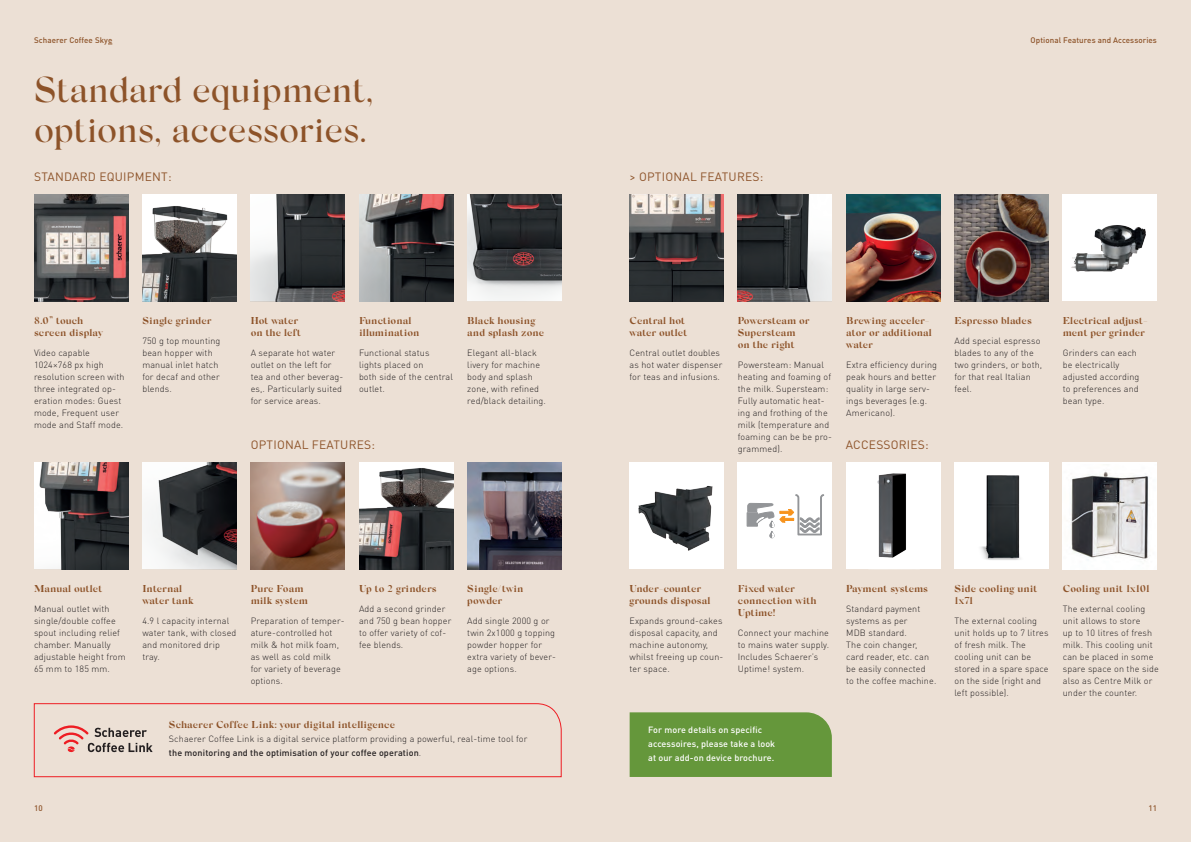
<style>
.page{position:relative;width:1191px;height:842px;background:#ece0d5}
.page>*{position:absolute;margin:0;border:0;box-sizing:border-box;transform-origin:0 0}
.t1{font:500 36px/40px "Silk Serif";color:#8d5329}
.t2{font:12px "DIN Pro";letter-spacing:.02em;color:#8d5329}
.t3{font:700 10px/12px "Silk Serif";letter-spacing:.015em;color:#8d5329}
.t4{font:300 9px/12px "DIN Pro";letter-spacing:.015em;color:#231f20}
.t5{font:500 9px/14px "DIN Pro";letter-spacing:.01em;color:#fff}
.t6{font:500 8px "DIN Pro";letter-spacing:.01em;color:#8d5329}
.s1{font-weight:500}
</style>
<div class="page">
<img style="left:142px;top:195px;width:94px;height:106px">
<div style="left:1062px;top:195px;width:95px;height:106px;background:#fff"></div>
<img style="left:1071px;top:225px;width:75px;height:47px">
<img style="left:846px;top:195px;width:94px;height:106px">
<img style="left:142px;top:463px;width:94px;height:106px">
<img style="left:954px;top:195px;width:94px;height:106px">
<div style="left:629px;top:463px;width:94px;height:106px;background:#fff"></div>
<img style="left:638px;top:486px;width:75px;height:65px">
<img style="left:251px;top:463px;width:94px;height:106px">
<img style="left:359px;top:195px;width:94px;height:106px">
<img style="left:359px;top:463px;width:94px;height:106px">
<img style="left:251px;top:195px;width:94px;height:106px">
<img style="left:34px;top:195px;width:94px;height:106px">
<img style="left:738px;top:195px;width:94px;height:106px">
<img style="left:34px;top:463px;width:94px;height:106px">
<img style="left:629px;top:195px;width:94px;height:106px">
<img style="left:467px;top:195px;width:94px;height:106px">
<div style="left:738px;top:463px;width:94px;height:106px;background:#fff"></div>
<svg style="left:746px;top:494px;width:78px;height:44px"></svg>
<img style="left:1062px;top:465px;width:95px;height:104px">
<img style="left:467px;top:463px;width:94px;height:106px">
<svg style="left:34px;top:703px;width:528px;height:74px"></svg>
<div style="left:846px;top:463px;width:94px;height:106px;background:#fff"></div>
<img style="left:877px;top:473px;width:29px;height:85px">
<div style="left:954px;top:463px;width:94px;height:106px;background:#fff"></div>
<img style="left:980px;top:475px;width:41px;height:85px">
<div style="left:629px;top:712px;width:203px;height:65px;background:#65973b"></div>
<p class="t6" style="left:34px;top:35px;width:80px">Schaerer Coffee Skye</p>
<h1 class="t1" style="left:34px;top:70px;width:341px">Standard equipment, options, accessories.</h1>
<h2 class="t2" style="left:34px;top:168px;width:139px">STANDARD EQUIPMENT:</h2>
<h2 class="t2" style="left:629px;top:168px;width:135px">&gt; OPTIONAL FEATURES:</h2>
<p class="t6" style="left:1030px;top:35px;width:128px">Optional Features and Accessories</p>
<p class="t3" style="left:34px;top:315px;width:70px">8.0” touch screen display</p>
<p class="t4" style="left:34px;top:347px;width:92px">Video capable<br>1024×768 px high resolution screen with three integrated op&shy;eration modes: Guest mode, Frequent user mode and Staff mode.</p>
<p class="t3" style="left:142px;top:315px;width:71px">Single grinder</p>
<p class="t4" style="left:142px;top:335px;width:80px">750 g top mounting bean hopper with manual inlet hatch for decaf and other blends.</p>
<p class="t3" style="left:359px;top:315px;width:62px">Functional illumination</p>
<p class="t4" style="left:359px;top:347px;width:96px">Functional status lights placed on<br>both side of the central outlet.</p>
<p class="t3" style="left:467px;top:315px;width:78px">Black housing and splash zone</p>
<p class="t4" style="left:467px;top:347px;width:80px">Elegant all-black livery for machine body and splash zone, with refined red/black detailing.</p>
<p class="t3" style="left:629px;top:315px;width:59px">Central hot water outlet</p>
<p class="t4" style="left:629px;top:347px;width:94px">Central outlet doubles as hot water dispenser for teas and infusions.</p>
<p class="t3" style="left:846px;top:315px;width:87px">Brewing acceler&shy;ator or additional water</p>
<p class="t4" style="left:846px;top:359px;width:92px">Extra efficiency during peak hours and better quality in large serv&shy;ings beverages (e.g.<br>Americano).</p>
<p class="t3" style="left:738px;top:315px;width:73px">Powersteam or<br>Supersteam on the right</p>
<p class="t4" style="left:738px;top:359px;width:96px">Powersteam: Manual heating and foaming of the milk. Supersteam:<br>Fully automatic heat&shy;ing and frothing of the milk (temperature and foaming can be be pro&shy;grammed).</p>
<p class="t3" style="left:251px;top:315px;width:52px">Hot water on the left</p>
<p class="t4" style="left:251px;top:347px;width:94px">A separate hot water outlet on the left for tea and other beverag&shy;es,. Particularly suited for service areas.</p>
<h2 class="t2" style="left:251px;top:436px;width:126px">OPTIONAL FEATURES:</h2>
<h2 class="t2" style="left:845px;top:436px;width:85px">ACCESSORIES:</h2>
<p class="t3" style="left:954px;top:315px;width:79px">Espresso blades</p>
<p class="t4" style="left:954px;top:335px;width:89px">Add special espresso blades to any of the two grinders, or both, for that real Italian feel.</p>
<p class="t3" style="left:1062px;top:315px;width:87px">Electrical adjust&shy;ment per grinder</p>
<p class="t4" style="left:1062px;top:347px;width:78px">Grinders can each be electrically adjusted according to preferences and bean type.</p>
<p class="t3" style="left:34px;top:583px;width:70px">Manual outlet</p>
<p class="t4" style="left:34px;top:603px;width:93px">Manual outlet with single/double coffee spout including relief chamber. Manually adjustable height from<br>65 mm to 185 mm.</p>
<p class="t3" style="left:142px;top:583px;width:53px">Internal water tank</p>
<p class="t4" style="left:142px;top:615px;width:96px">4.9 l capacity internal water tank, with closed and monitored drip tray.</p>
<p class="t3" style="left:251px;top:583px;width:59px">Pure Foam milk system</p>
<p class="t4" style="left:251px;top:615px;width:96px">Preparation of temper&shy;ature-controlled hot milk &amp; hot milk foam, as well as cold milk<br>for variety of beverage options.</p>
<p class="t3" style="left:359px;top:583px;width:79px">Up to 2 grinders</p>
<p class="t4" style="left:359px;top:603px;width:94px">Add a second grinder and 750 g bean hopper to offer variety of cof&shy;fee blends.</p>
<p class="t3" style="left:467px;top:583px;width:58px">Single/twin powder</p>
<p class="t4" style="left:467px;top:615px;width:90px">Add single 2000 g or twin 2x1000 g topping powder hopper for extra variety of bever&shy;age options.</p>
<p class="t3" style="left:169px;top:719px;width:228px">Schaerer Coffee Link: your digital intelligence</p>
<p class="t4" style="left:169px;top:732px;width:360px;line-height:14px">Schaerer Coffee Link is a digital service platform providing a powerful, real-time tool for <span class="s1">the monitoring and the optimisation of your coffee operation</span>.</p>
<p class="t6" style="left:34px;top:803px;width:10px">10</p>
<p class="t3" style="left:629px;top:583px;width:82px">Under-counter grounds disposal</p>
<p class="t4" style="left:629px;top:615px;width:95px">Expands ground-cakes disposal capacity, and machine autonomy, whilst freeing up coun&shy;ter space.</p>
<p class="t3" style="left:738px;top:583px;width:80px">Fixed water connection with<br>Uptime!</p>
<p class="t4" style="left:738px;top:627px;width:93px">Connect your machine to mains water supply.<br>Includes Schaerer’s<br>Uptime! system.</p>
<p class="t5" style="left:648px;top:723px;width:129px">For more details on specific accessoires, please take a look at our add-on device brochure.</p>
<p class="t3" style="left:846px;top:583px;width:83px">Payment systems</p>
<p class="t4" style="left:846px;top:603px;width:92px">Standard payment systems as per<br>MDB standard.<br>The coin changer, card reader, etc. can be easily connected<br>to the coffee machine.</p>
<p class="t3" style="left:954px;top:583px;width:84px">Side cooling unit<br>1x7l</p>
<p class="t4" style="left:954px;top:615px;width:96px">The external cooling unit holds up to 7 litres of fresh milk. The cooling unit can be stored in a spare space on the side (right and left possible).</p>
<p class="t3" style="left:1062px;top:583px;width:88px">Cooling unit 1x10l</p>
<p class="t4" style="left:1062px;top:603px;width:97px">The external cooling unit allows to store<br>up to 10 litres of fresh milk. This cooling unit can be placed in some spare space on the side also as Centre Milk or under the counter.</p>
<p class="t6" style="left:1148px;top:803px;width:10px">11</p>
</div>
